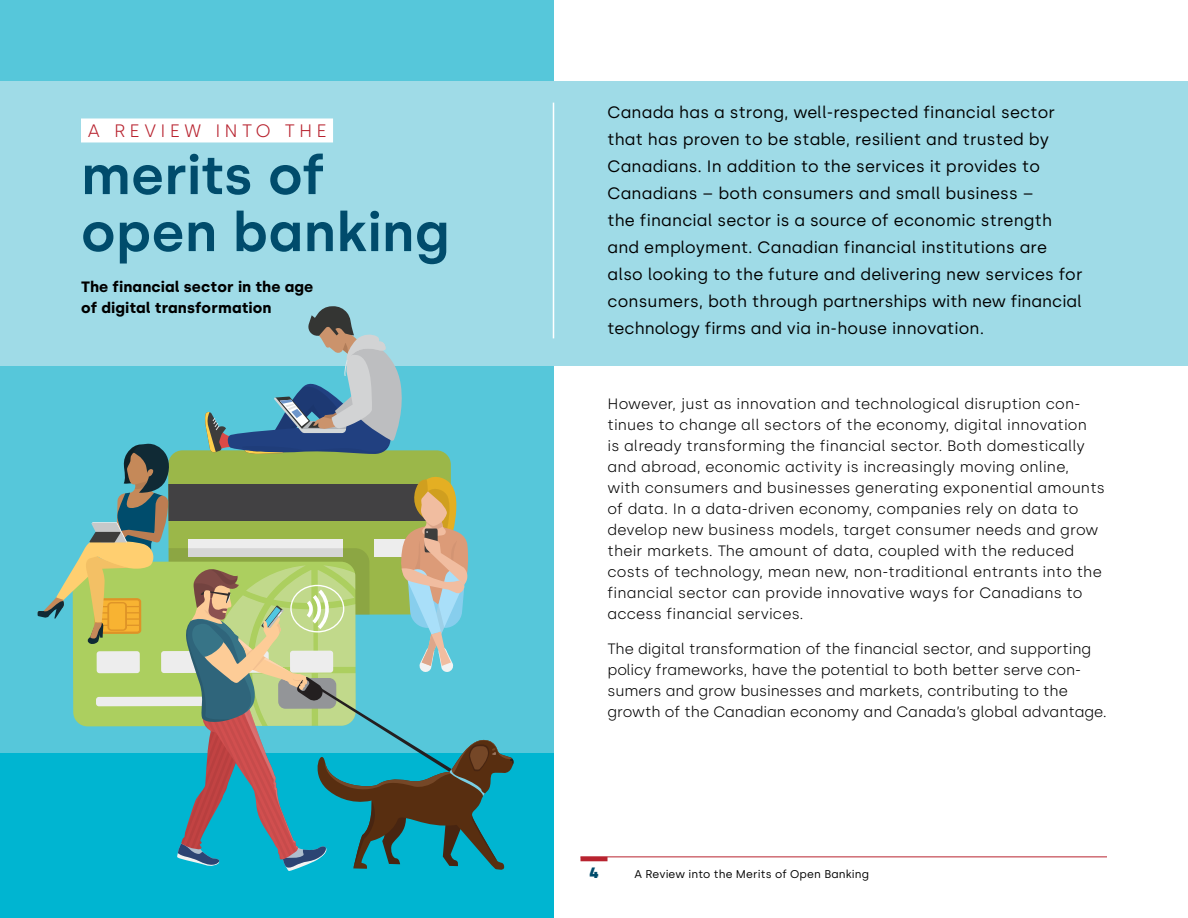
<style>
.page{position:relative;width:1188px;height:918px;background:#fff}
.page>*{position:absolute;margin:0;border:0;box-sizing:border-box;transform-origin:0 0}
.H2_b{font:600 54px/57px "Silka";letter-spacing:.005em;color:#004c6c}
.H2_b-2{font:300 18px "Silka";letter-spacing:.235em;color:#b8232f}
.Body_Intro{font:16.5px/27px "Silka";letter-spacing:.01em;color:#000}
.Body{font:300 15px/21px "Silka";letter-spacing:.01em;color:#000}
.Body-2{font:700 15px/21px "Silka";letter-spacing:.01em;color:#000}
.t1{font:900 15px "Silka";color:#004c6c}
.t2{font:11.25px "Silka";letter-spacing:.01em;color:#000}
</style>
<div class="page">
<div style="left:0;top:0;width:554px;height:918px;background:#56c7da"></div>
<div style="left:0;top:754px;width:554px;height:164px;background:#00b5d1"></div>
<div style="left:0;top:81px;width:1188px;height:284px;background:#9fdbe7"></div>
<hr style="left:553px;top:103px;width:1px;height:235px;background:#fff">
<div style="left:81px;top:118px;width:252px;height:24px;background:#fff"></div>
<svg style="left:38px;top:306px;width:476px;height:565px"></svg>
<hr style="left:580px;top:856px;width:527px;height:1px;background:#b8232f">
<hr style="left:580px;top:857px;width:28px;height:4px;background:#b8232f">
<p class="H2_b-2" style="left:88px;top:120px;width:241px">A REVIEW INTO THE</p>
<p class="H2_b" style="left:81px;top:147px;width:370px">merits of open banking</p>
<p class="Body-2" style="left:81px;top:277px;width:234px">The financial sector in the age of digital transformation</p>
<p class="Body_Intro" style="left:608px;top:99px;width:477px">Canada has a strong, well-respected financial sector that has proven to be stable, resilient and trusted by Canadians. In addition to the services it provides to Canadians – both consumers and small business –<br>the financial sector is a source of economic strength and employment. Canadian financial institutions are also looking to the future and delivering new services for consumers, both through partnerships with new financial technology firms and via in-house innovation.</p>
<p class="Body" style="left:608px;top:394px;width:499px">However, just as innovation and technological disruption con&shy;tinues to change all sectors of the economy, digital innovation<br>is already transforming the financial sector. Both domestically and abroad, economic activity is increasingly moving online, with consumers and businesses generating exponential amounts of data. In a data-driven economy, companies rely on data to develop new business models, target consumer needs and grow their markets. The amount of data, coupled with the reduced costs of technology, mean new, non-traditional entrants into the financial sector can provide innovative ways for Canadians to access financial services.</p>
<p class="Body" style="left:608px;top:638px;width:501px">The digital transformation of the financial sector, and supporting policy frameworks, have the potential to both better serve con&shy;sumers and grow businesses and markets, contributing to the growth of the Canadian economy and Canada’s global advantage.</p>
<p class="t1" style="left:589px;top:863px;width:11px">4</p>
<p class="t2" style="left:634px;top:867px;width:236px">A Review into the Merits of Open Banking</p>
</div>
